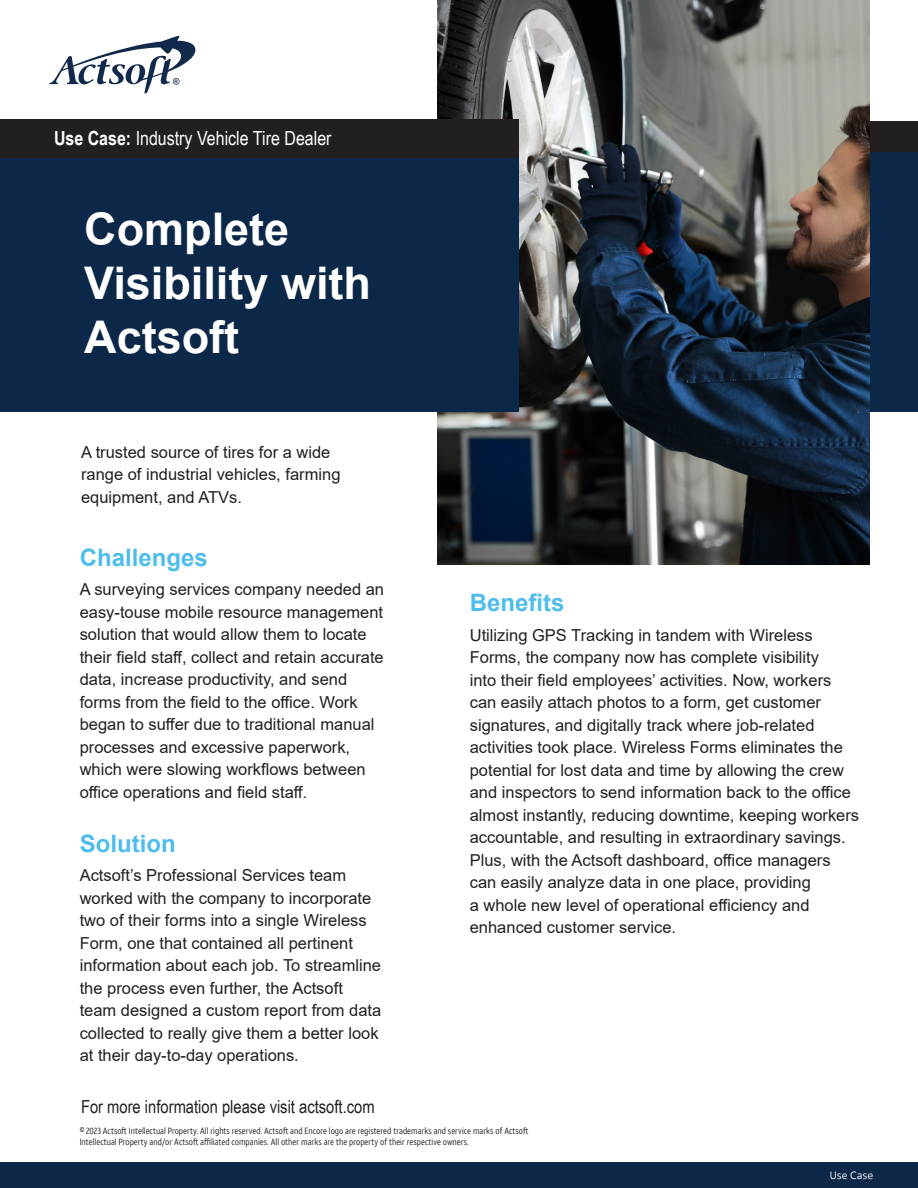
<style>
.page{position:relative;width:918px;height:1188px;background:#fff}
.page>*{position:absolute;margin:0;border:0;box-sizing:border-box;transform-origin:0 0}
.t1{font:700 45px/54px "Arial";color:#fff}
.t2{font:700 24px "Arial";color:#4fbdec}
.t3{font:19.5px "Arial Narrow";color:#fff}
.t4{font:18px "Arial Narrow";color:#231f20}
.t5{font:16.5px/22.5px "Arial";color:#231f20}
.t6{font:10.5px "ATT Aleck Sans";color:#fff}
.t7{font:9px/10.8px "ATT Aleck Cd";color:#231f20}
.s1{font-weight:700}
</style>
<div class="page">
<div style="left:0;top:1162px;width:918px;height:26px;background:#0c2849"></div>
<div style="left:840px;top:121px;width:78px;height:46px;background:#231f20"></div>
<div style="left:840px;top:152px;width:78px;height:259px;background:#0c2849"></div>
<img style="left:437px;top:0;width:432px;height:565px">
<svg style="left:49px;top:36px;width:146px;height:57px"></svg>
<div style="left:0;top:152px;width:518px;height:259px;background:#0c2849"></div>
<div style="left:0;top:119px;width:518px;height:39px;background:#231f20"></div>
<p class="t3" style="left:54px;top:124px;width:279px"><span class="s1">Use Case:</span> Industry Vehicle Tire Dealer</p>
<p class="t1" style="left:84px;top:203px;width:288px">Complete<br>Visibility with<br>Actsoft</p>
<p class="t5" style="left:81px;top:441px;width:261px">A trusted source of tires for a wide range of industrial vehicles, farming equipment, and ATVs.</p>
<p class="t2" style="left:80px;top:541px;width:130px">Challenges</p>
<p class="t5" style="left:80px;top:578px;width:306px">A surveying services company needed an easy-touse mobile resource management solution that would allow them to locate their field staff, collect and retain accurate data, increase productivity, and send forms from the field to the office. Work began to suffer due to traditional manual processes and excessive paperwork, which were slowing workflows between office operations and field staff.</p>
<p class="t2" style="left:80px;top:827px;width:97px">Solution</p>
<p class="t5" style="left:80px;top:864px;width:303px">Actsoft’s Professional Services team worked with the company to incorporate two of their forms into a single Wireless Form, one that contained all pertinent information about each job. To streamline the process even further, the Actsoft team designed a custom report from data collected to really give them a better look at their day-to-day operations.</p>
<p class="t4" style="left:81px;top:1093px;width:295px">For more information please visit actsoft.com</p>
<p class="t2" style="left:470px;top:586px;width:96px">Benefits</p>
<p class="t5" style="left:470px;top:624px;width:391px">Utilizing GPS Tracking in tandem with Wireless Forms, the company now has complete visibility<br>into their field employees’ activities. Now, workers can easily attach photos to a form, get customer signatures, and digitally track where job-related activities took place. Wireless Forms eliminates the potential for lost data and time by allowing the crew and inspectors to send information back to the office almost instantly, reducing downtime, keeping workers accountable, and resulting in extraordinary savings.<br>Plus, with the Actsoft dashboard, office managers can easily analyze data in one place, providing<br>a whole new level of operational efficiency and enhanced customer service.</p>
<p class="t7" style="left:80px;top:1125px;width:450px">© 2023 Actsoft Intellectual Property. All rights reserved. Actsoft and Encore logo are registered trademarks and service marks of Actsoft<br>Intellectual Property and/or Actsoft affiliated companies. All other marks are the property of their respective owners.</p>
<p class="t6" style="left:830px;top:1169px;width:45px">Use Case</p>
</div>
